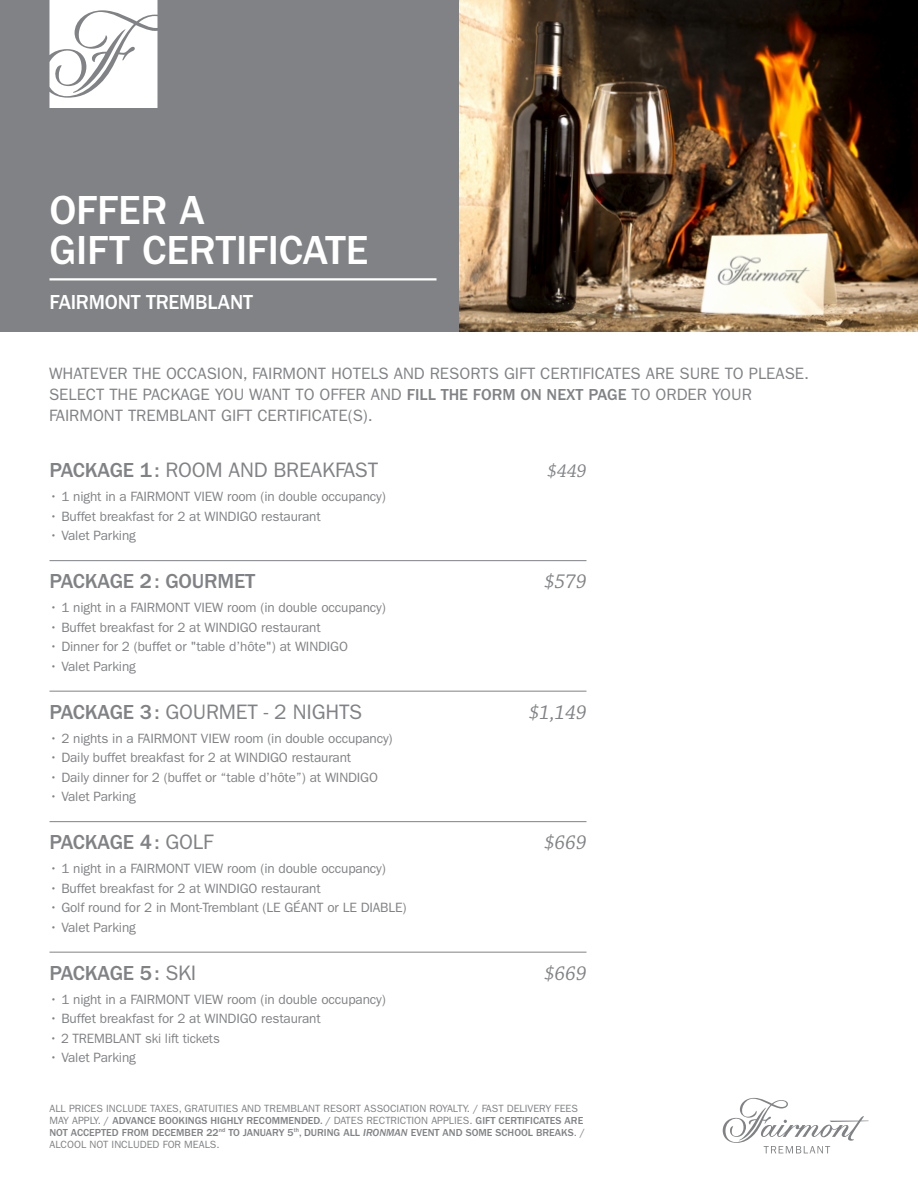
<style>
.page{position:relative;width:918px;height:1188px;background:#fff}
.page>*{position:absolute;margin:0;border:0;box-sizing:border-box;transform-origin:0 0}
.t1{font:500 42px/40.5px "ITC Franklin Gothic Std";letter-spacing:-.005em;color:#fff}
.t2{font:21px "ITC Franklin Gothic Std";letter-spacing:-.01em;color:#808285}
.t3{font:500 21px "ITC Franklin Gothic Std";letter-spacing:-.01em;color:#808285}
.t4{font:italic 21px "Chaparral Pro";letter-spacing:-.01em;color:#808285}
.t5{font:500 21px "ITC Franklin Gothic Std";letter-spacing:-.01em;color:#fff}
.t6{font:italic 19.5px "Chaparral Pro";color:#808285}
.t7{font:16.5px/21px "ITC Franklin Gothic Std";color:#808285}
.t8{font:13.5px "ITC Franklin Gothic Std";letter-spacing:-.01em;color:#808285}
.t9{font:10.5px/12px "ITC Franklin Gothic Std";color:#808285}
.s1{font-weight:500}
.s2{font-weight:400}
.s3{font-family:"ITC Franklin Gothic Std Med It"}
</style>
<div class="page">
<img style="left:459px;top:0;width:459px;height:332px">
<div style="left:0;top:0;width:459px;height:332px;background:#808285"></div>
<hr style="left:50px;top:278px;width:386px;height:2px;background:#fff">
<svg style="left:50px;top:0;width:108px;height:108px;background:#eee"></svg>
<svg style="left:723px;top:1098px;width:145px;height:55px"></svg>
<hr style="left:50px;top:560px;width:536px;height:1px;background:#808285">
<hr style="left:50px;top:691px;width:536px;height:1px;background:#808285">
<hr style="left:50px;top:821px;width:536px;height:1px;background:#808285">
<hr style="left:50px;top:952px;width:536px;height:1px;background:#808285">
<h1 class="t1" style="left:50px;top:190px;width:320px">OFFER A<br>GIFT CERTIFICATE</h1>
<h2 class="t5" style="left:50px;top:290px;width:205px">FAIRMONT TREMBLANT</h2>
<p class="t7" style="left:49px;top:363px;width:762px">WHATEVER THE OCCASION, FAIRMONT HOTELS AND RESORTS GIFT CERTIFICATES ARE SURE TO PLEASE.<br>SELECT THE PACKAGE YOU WANT TO OFFER AND <span class="s1">FILL THE FORM ON NEXT PAGE</span> TO ORDER YOUR<br>FAIRMONT TREMBLANT GIFT CERTIFICATE(S).</p>
<h2 class="t2" style="left:50px;top:458px;width:330px"><span class="s1">PACKAGE 1:</span> ROOM AND BREAKFAST</h2>
<h3 class="t6" style="left:547px;top:460px;width:41px">$449</h3>
<p class="t8" style="left:50px;top:489px;width:338px">• 1 night in a FAIRMONT VIEW room (in double occupancy)</p>
<p class="t8" style="left:50px;top:508px;width:273px">• Buffet breakfast for 2 at WINDIGO restaurant</p>
<p class="t8" style="left:50px;top:528px;width:88px">• Valet Parking</p>
<h2 class="t3" style="left:50px;top:569px;width:207px">PACKAGE 2: GOURMET</h2>
<h2 class="t4" style="left:544px;top:570px;width:44px">$579</h2>
<p class="t8" style="left:50px;top:600px;width:338px">• 1 night in a FAIRMONT VIEW room (in double occupancy)</p>
<p class="t8" style="left:50px;top:619px;width:273px">• Buffet breakfast for 2 at WINDIGO restaurant</p>
<p class="t8" style="left:50px;top:639px;width:300px">• Dinner for 2 (buffet or "table d’hôte") at WINDIGO</p>
<p class="t8" style="left:50px;top:658px;width:88px">• Valet Parking</p>
<h2 class="t2" style="left:50px;top:699px;width:314px"><span class="s1">PACKAGE 3:</span> GOURMET - 2 NIGHTS</h2>
<h2 class="t4" style="left:529px;top:700px;width:59px">$1,149</h2>
<p class="t8" style="left:50px;top:730px;width:345px">• 2 nights in a FAIRMONT VIEW room (in double occupancy)</p>
<p class="t8" style="left:50px;top:750px;width:303px">• Daily buffet breakfast for 2 at WINDIGO restaurant</p>
<p class="t8" style="left:50px;top:769px;width:330px">• Daily dinner for 2 (buffet or “table d’hôte”) at WINDIGO</p>
<p class="t8" style="left:50px;top:789px;width:88px">• Valet Parking</p>
<h2 class="t3" style="left:50px;top:830px;width:165px">PACKAGE 4: <span class="s2">GOLF</span></h2>
<h2 class="t4" style="left:544px;top:831px;width:44px">$669</h2>
<p class="t8" style="left:50px;top:861px;width:338px">• 1 night in a FAIRMONT VIEW room (in double occupancy)</p>
<p class="t8" style="left:50px;top:880px;width:273px">• Buffet breakfast for 2 at WINDIGO restaurant</p>
<p class="t8" style="left:50px;top:900px;width:359px">• Golf round for 2 in Mont-Tremblant (LE GÉANT or LE DIABLE)</p>
<p class="t8" style="left:50px;top:919px;width:88px">• Valet Parking</p>
<h2 class="t3" style="left:50px;top:961px;width:148px">PACKAGE 5: <span class="s2">SKI</span></h2>
<h2 class="t4" style="left:544px;top:961px;width:44px">$669</h2>
<p class="t8" style="left:50px;top:991px;width:338px">• 1 night in a FAIRMONT VIEW room (in double occupancy)</p>
<p class="t8" style="left:50px;top:1011px;width:273px">• Buffet breakfast for 2 at WINDIGO restaurant</p>
<p class="t8" style="left:50px;top:1030px;width:172px">• 2 TREMBLANT ski lift tickets</p>
<p class="t8" style="left:50px;top:1050px;width:88px">• Valet Parking</p>
<p class="t9" style="left:50px;top:1102px;width:537px">ALL PRICES INCLUDE TAXES, GRATUITIES AND TREMBLANT RESORT ASSOCIATION ROYALTY. / FAST DELIVERY FEES MAY APPLY. / <span class="s1">ADVANCE BOOKINGS HIGHLY RECOMMENDED. /</span> DATES RECTRICTION APPLIES. <span class="s1">GIFT CERTIFICATES ARE NOT ACCEPTED FROM DECEMBER 22</span><sup>nd</sup> <span class="s1">TO JANUARY 5</span><sup>th</sup><span class="s1">, DURING ALL</span> <span class="s3">IRONMAN</span> <span class="s1">EVENT AND SOME SCHOOL BREAKS</span>. / ALCOOL NOT INCLUDED FOR MEALS.</p>
</div>
